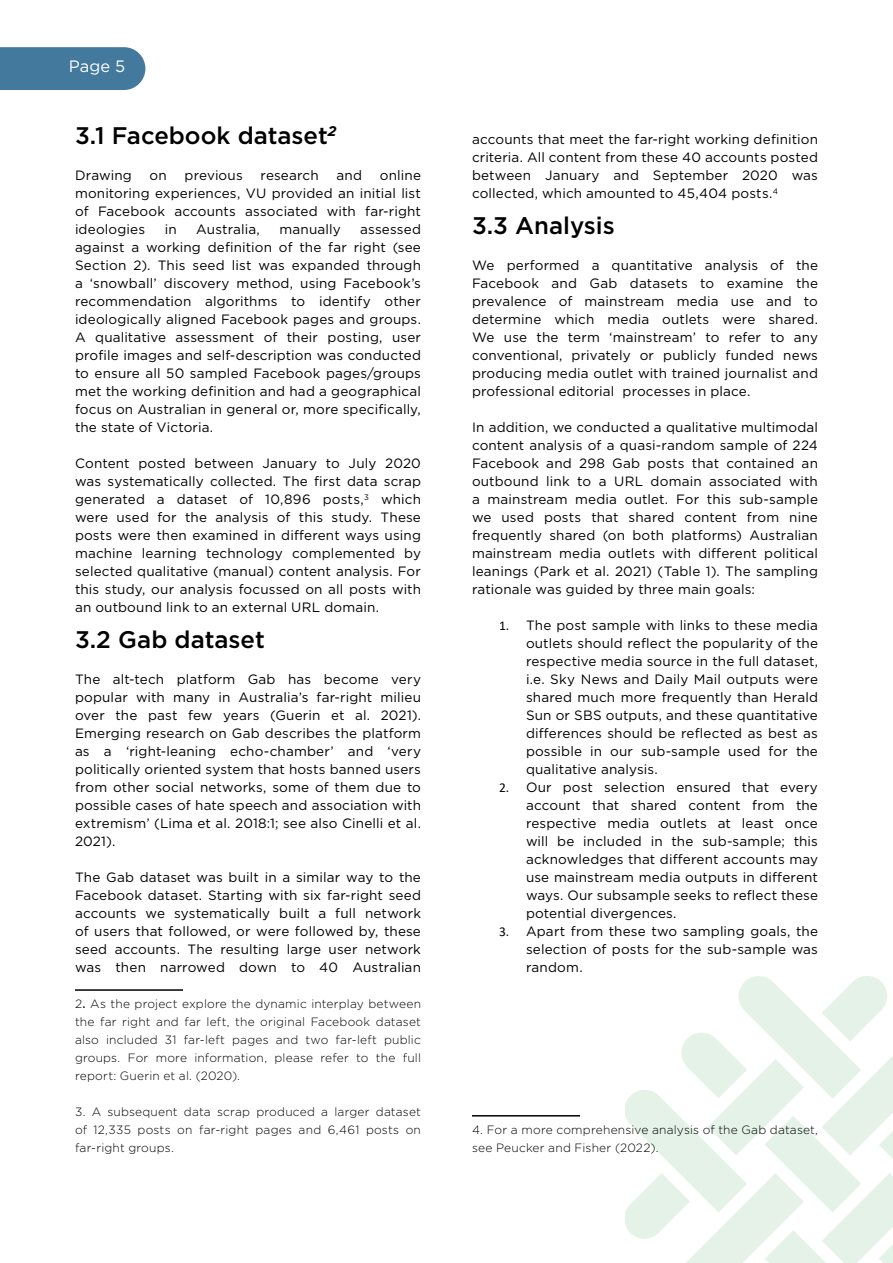
<style>
.page{position:relative;width:893px;height:1263px;background:#fff}
.page>*{position:absolute;margin:0;border:0;box-sizing:border-box;transform-origin:0 0}
.t1{font:500 24px "Gotham";color:#000}
.t2{font:16.5px "Gotham";color:#fff}
.t3{font:13.5px/18px "Gotham";letter-spacing:.01em;color:#000;text-align:justify}
.t4{font:300 12px/18px "Gotham";letter-spacing:.015em;color:#000;text-align:justify}
.s1{font-family:"Calibri";font-weight:400;font-size:15px}
.s2{font-family:"Calibri"}
</style>
<div class="page">
<svg style="left:626px;top:976px;width:267px;height:287px"></svg>
<div style="left:0;top:47px;width:145px;height:43px;background:#42799d"></div>
<hr style="left:75px;top:989px;width:108px;height:2px;background:#000">
<hr style="left:472px;top:1115px;width:108px;height:1px;background:#000">
<p class="t2" style="left:69px;top:56px;width:58px">Page 5</p>
<h1 class="t1" style="left:75px;top:120px;width:263px">3.1 Facebook dataset<sup>2</sup></h1>
<p class="t3" style="left:75px;top:166px;width:58px">Drawing</p>
<p class="t3" style="left:150px;top:166px;width:19px">on</p>
<p class="t3" style="left:185px;top:166px;width:60px">previous</p>
<p class="t3" style="left:261px;top:166px;width:60px">research</p>
<p class="t3" style="left:336px;top:166px;width:27px">and</p>
<p class="t3" style="left:75px;top:166px;width:347px;text-indent:305px">online monitoring experiences, VU provided an initial list of Facebook accounts associated with far-right ideologies</p>
<p class="t3" style="left:75px;top:220px;width:347px;text-indent:285px">assessed against a working definition of the far right (see Section 2). This seed list was expanded through a ‘snowball’ discovery method, using Facebook’s recommendation algorithms to identify other ideologically aligned Facebook pages and groups.<br>A qualitative assessment of their posting, user profile images and self-description was conducted to ensure all 50 sampled Facebook pages/groups met the working definition and had a geographical focus on Australian in general or, more specifically, the state of Victoria.</p>
<p class="t3" style="left:75px;top:454px;width:347px">Content posted between January to July 2020 was systematically collected. The first data scrap generated a dataset of 10,896 posts,<sup>3</sup> which were used for the analysis of this study. These posts were then examined in different ways using machine learning technology complemented by selected qualitative (manual) content analysis. For this study, our analysis focussed on all posts with an outbound link to an external URL domain.</p>
<h1 class="t1" style="left:75px;top:624px;width:191px">3.2 Gab dataset</h1>
<p class="t3" style="left:75px;top:670px;width:347px">The alt-tech platform Gab has become very popular with many in Australia’s far-right milieu over the past few years (Guerin et al. 2021).<br>Emerging research on Gab describes the platform as a ‘right-leaning echo-chamber’ and ‘very politically oriented system that hosts banned users from other social networks, some of them due to possible cases of hate speech and association with extremism’ (Lima et al. 2018:1; see also Cinelli et al.<br>2021).</p>
<p class="t3" style="left:75px;top:868px;width:347px">The Gab dataset was built in a similar way to the Facebook dataset. Starting with six far-right seed accounts we systematically built a full network of users that followed, or were followed by, these seed accounts. The resulting large user network was then narrowed down to 40 Australian</p>
<p class="t4" style="left:75px;top:994px;width:347px">2<span class="s1">.</span> As the project explore the dynamic interplay between the far right and far left, the original Facebook dataset also included 31 far-left pages and two far-left public groups. For more information, please refer to the full report: Guerin et al. (2020).</p>
<p class="t4" style="left:75px;top:1102px;width:347px">3. A subsequent data scrap produced a larger dataset of 12,335 posts on far-right pages and 6,461 posts on far-right groups.</p>
<p class="t3" style="left:165px;top:220px;width:13px">in</p>
<p class="t3" style="left:196px;top:220px;width:65px">Australia,</p>
<p class="t3" style="left:279px;top:220px;width:63px">manually</p>
<p class="t3" style="left:472px;top:130px;width:347px">accounts that meet the far-right working definition criteria. All content from these 40 accounts posted between January and September 2020 was collected, which amounted to 45,404 posts.<sup>4</sup></p>
<h1 class="t1" style="left:472px;top:210px;width:144px">3.3 Analysis</h1>
<p class="t3" style="left:472px;top:256px;width:347px">We performed a quantitative analysis of the Facebook and Gab datasets to examine the prevalence of mainstream media use and to determine which media outlets were shared.<br>We use the term ‘mainstream’ to refer to any conventional, privately or publicly funded news producing media outlet with trained journalist and professional editorial processes in place.</p>
<p class="t3" style="left:472px;top:418px;width:347px">In addition, we conducted a qualitative multimodal content analysis of a quasi-random sample of 224<br>Facebook and 298 Gab posts that contained an outbound link to a URL domain associated with a mainstream media outlet. For this sub-sample we used posts that shared content from nine frequently shared (on both platforms) Australian mainstream media outlets with different political leanings (Park et al. 2021) (Table 1). The sampling rationale was guided by three main goals:</p>
<p class="t3" style="left:526px;top:616px;width:293px;text-indent:-27px"><span class="s2">1.</span> The post sample with links to these media outlets should reflect the popularity of the respective media source in the full dataset, i.e. Sky News and Daily Mail outputs were shared much more frequently than Herald Sun or SBS outputs, and these quantitative differences should be reflected as best as possible in our sub-sample used for the qualitative analysis.</p>
<p class="t3" style="left:526px;top:778px;width:293px;text-indent:-27px"><span class="s2">2.</span> Our post selection ensured that every account that shared content from the respective media outlets at least once will be included in the sub-sample; this acknowledges that different accounts may use mainstream media outputs in different ways. Our subsample seeks to reflect these potential divergences.</p>
<p class="t3" style="left:526px;top:922px;width:293px;text-indent:-27px"><span class="s2">3.</span> Apart from these two sampling goals, the selection of posts for the sub-sample was random.</p>
<p class="t4" style="left:472px;top:1120px;width:347px">4. For a more comprehensive analysis of the Gab dataset, see Peucker and Fisher (2022).</p>
</div>
